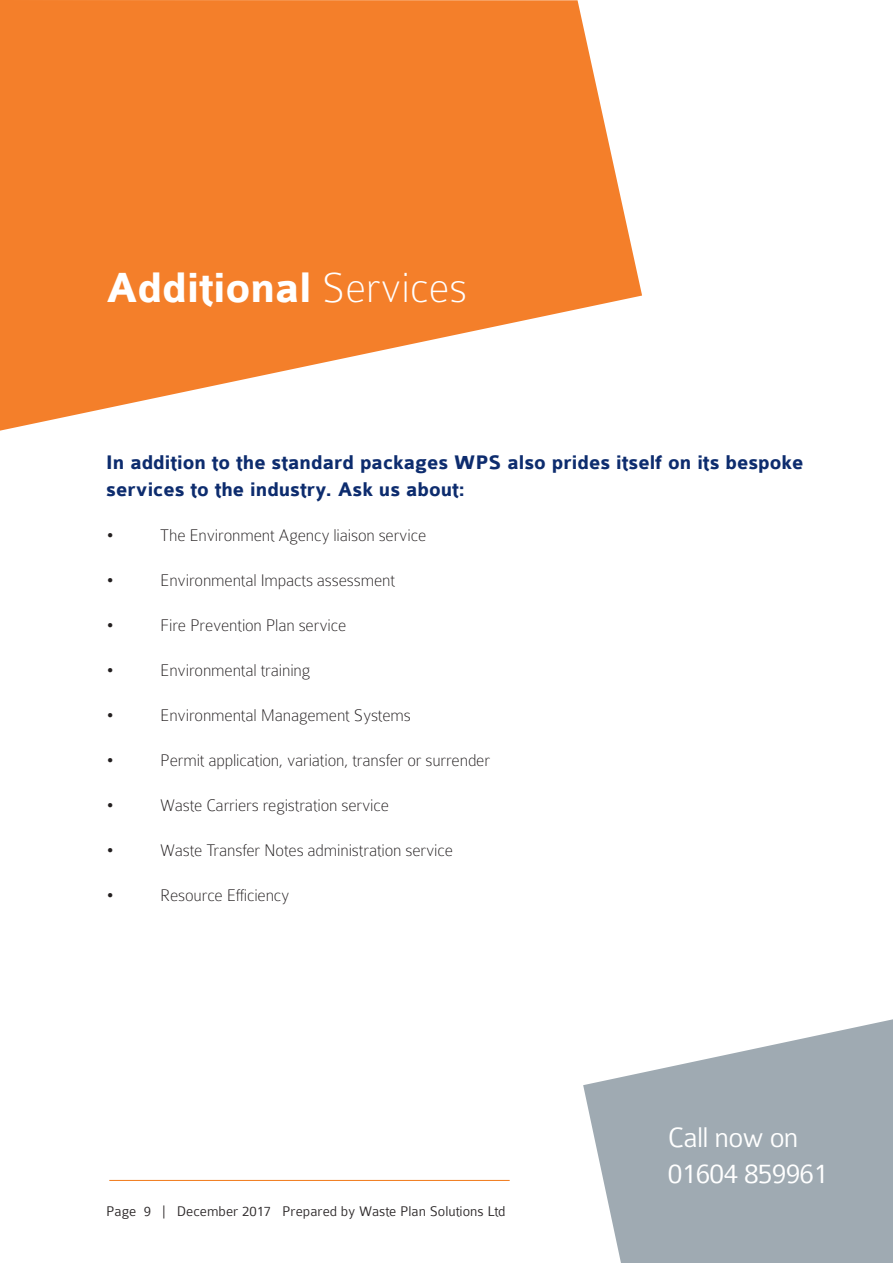
<style>
.page{position:relative;width:893px;height:1263px;background:#fff}
.page>*{position:absolute;margin:0;border:0;box-sizing:border-box;transform-origin:0 0}
.t1{font:700 45px "Colaborate";color:#fff}
.t2{font:300 30px/36px "Colaborate";letter-spacing:-.025em;color:#fff}
.t3{font:700 21px/27px "Colaborate";color:#0d2c6e}
.t4{font:100 18px "Colaborate";letter-spacing:-.01em;color:#231f20}
.t5{font:300 15px "Colaborate";color:#231f20}
.s1{font-weight:100}
</style>
<div class="page">
<hr style="left:109px;top:1180px;width:401px;height:1px;background:#f07817">
<svg style="left:583px;top:1019px;width:310px;height:244px;fill:#9faab2"></svg>
<svg style="left:0;top:0;width:642px;height:431px;fill:#f47f2a"></svg>
<p class="t1" style="left:106px;top:264px;width:362px">Additional <span class="s1">Services</span></p>
<p class="t3" style="left:106px;top:449px;width:699px">In addition to the standard packages WPS also prides itself on its bespoke services to the industry. Ask us about:</p>
<p class="t4" style="left:106px;top:526px;width:10px">•</p>
<p class="t4" style="left:160px;top:526px;width:267px">The Environment Agency liaison service</p>
<p class="t4" style="left:106px;top:571px;width:10px">•</p>
<p class="t4" style="left:160px;top:571px;width:236px">Environmental Impacts assessment</p>
<p class="t4" style="left:106px;top:616px;width:10px">•</p>
<p class="t4" style="left:160px;top:616px;width:187px">Fire Prevention Plan service</p>
<p class="t4" style="left:106px;top:661px;width:10px">•</p>
<p class="t4" style="left:160px;top:661px;width:151px">Environmental training</p>
<p class="t4" style="left:106px;top:706px;width:10px">•</p>
<p class="t4" style="left:160px;top:706px;width:252px">Environmental Management Systems</p>
<p class="t4" style="left:106px;top:751px;width:10px">•</p>
<p class="t4" style="left:160px;top:751px;width:331px">Permit application, variation, transfer or surrender</p>
<p class="t4" style="left:106px;top:796px;width:10px">•</p>
<p class="t4" style="left:160px;top:796px;width:230px">Waste Carriers registration service</p>
<p class="t4" style="left:106px;top:841px;width:10px">•</p>
<p class="t4" style="left:160px;top:841px;width:294px">Waste Transfer Notes administration service</p>
<p class="t4" style="left:106px;top:886px;width:10px">•</p>
<p class="t4" style="left:160px;top:886px;width:131px">Resource Efficiency</p>
<p class="t5" style="left:106px;top:1203px;width:401px">Page 9 | December 2017 Prepared by Waste Plan Solutions Ltd</p>
<h2 class="t2" style="left:668px;top:1119px;width:162px">Call now on<br>01604 859961</h2>
</div>
